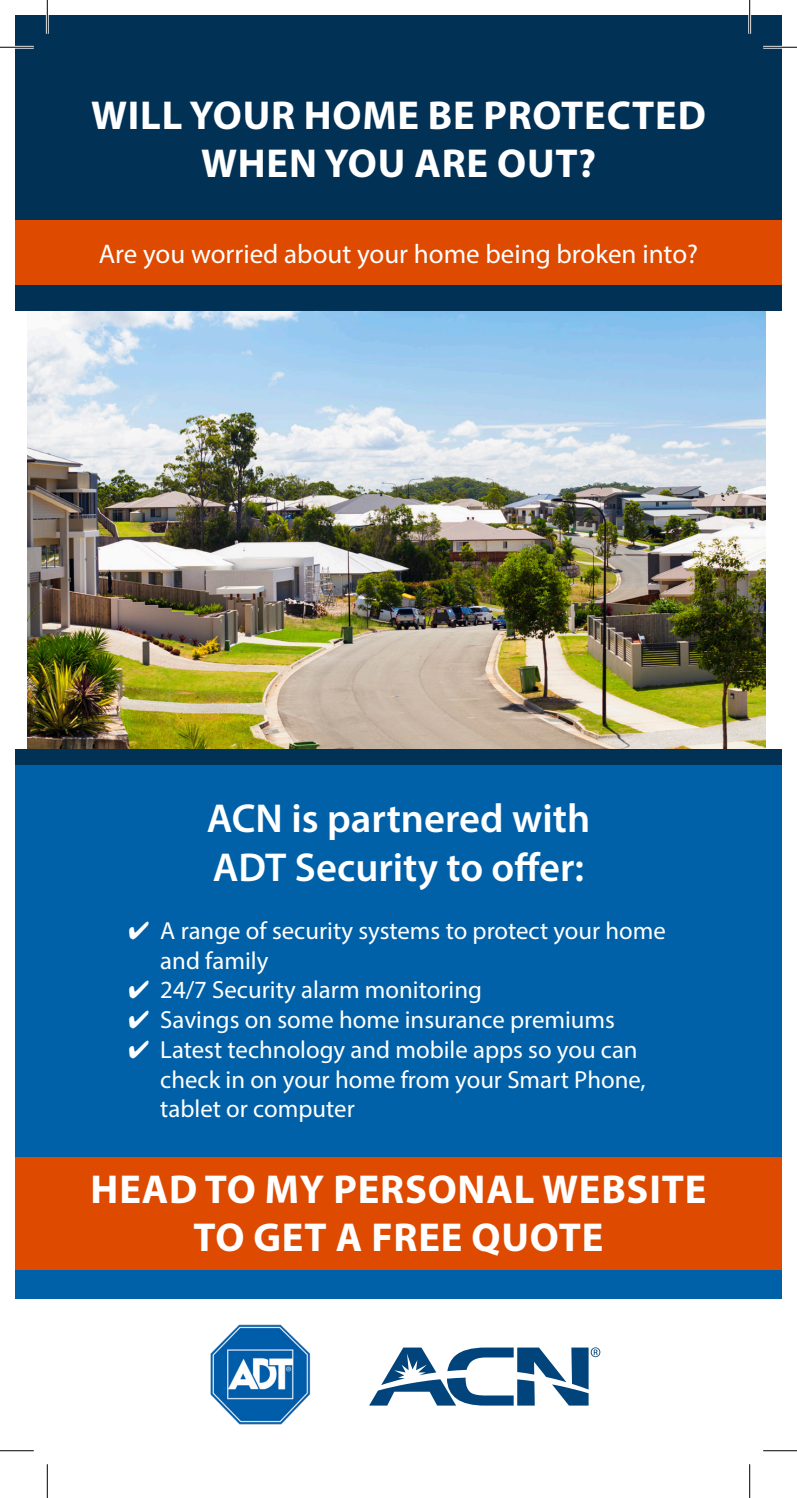
<style>
.page{position:relative;width:797px;height:1498px;background:#fff}
.page>*{position:absolute;margin:0;border:0;box-sizing:border-box;transform-origin:0 0}
.t1{font:700 40.5px/48.6px "Myriad Pro";letter-spacing:.02em;color:#fff;text-align:center}
.t2{font:600 40.5px/48.6px "Myriad Pro";color:#fff}
.t3{font:27px "Myriad Pro";color:#fff}
.t4{font:24.75px/29.7px "Myriad Pro";color:#fff}
</style>
<div class="page">
<img style="left:27px;top:310px;width:738px;height:439px">
<div style="left:15px;top:15px;width:766px;height:295px;background:#013155"></div>
<div style="left:15px;top:221px;width:766px;height:64px;background:#de4a00"></div>
<div style="left:15px;top:749px;width:766px;height:168px;background:#013155"></div>
<div style="left:15px;top:765px;width:766px;height:534px;background:#0061a8"></div>
<div style="left:15px;top:1157px;width:766px;height:112px;background:#de4a00"></div>
<svg style="left:369px;top:1347px;width:231px;height:58px"></svg>
<img style="left:210px;top:1324px;width:101px;height:101px">
<hr style="left:0;top:46px;width:34px;height:3px;background:#fff">
<hr style="left:762px;top:46px;width:34px;height:3px;background:#fff">
<hr style="left:46px;top:0;width:3px;height:34px;background:#fff">
<hr style="left:747px;top:0;width:3px;height:34px;background:#fff">
<hr style="left:0;top:47px;width:34px;height:1px;background:#000">
<hr style="left:762px;top:47px;width:34px;height:1px;background:#000">
<hr style="left:0;top:1450px;width:34px;height:1px;background:#000">
<hr style="left:762px;top:1450px;width:34px;height:1px;background:#000">
<hr style="left:47px;top:0;width:1px;height:34px;background:#000">
<hr style="left:47px;top:1464px;width:1px;height:34px;background:#000">
<hr style="left:748px;top:0;width:1px;height:34px;background:#000">
<hr style="left:748px;top:1464px;width:1px;height:34px;background:#000">
<p class="t1" style="left:91px;top:90px;width:616px">WILL YOUR HOME BE PROTECTED<br>WHEN YOU ARE OUT?</p>
<p class="t3" style="left:99px;top:237px;width:600px">Are you worried about your home being broken into?</p>
<p class="t2" style="left:207px;top:793px;width:384px">ACN is partnered with<br>ADT Security to offer:</p>
<p class="t4" style="left:160px;top:915px;width:507px;text-indent:-32px">✔ A range of security systems to protect your home and family</p>
<p class="t4" style="left:128px;top:975px;width:355px">✔ 24/7 Security alarm monitoring</p>
<p class="t4" style="left:128px;top:1004px;width:488px">✔ Savings on some home insurance premiums</p>
<p class="t4" style="left:160px;top:1034px;width:486px;text-indent:-32px">✔ Latest technology and mobile apps so you can check in on your home from your Smart Phone, tablet or computer</p>
<p class="t1" style="left:91px;top:1163px;width:617px">HEAD TO MY PERSONAL WEBSITE<br>TO GET A FREE QUOTE</p>
</div>
